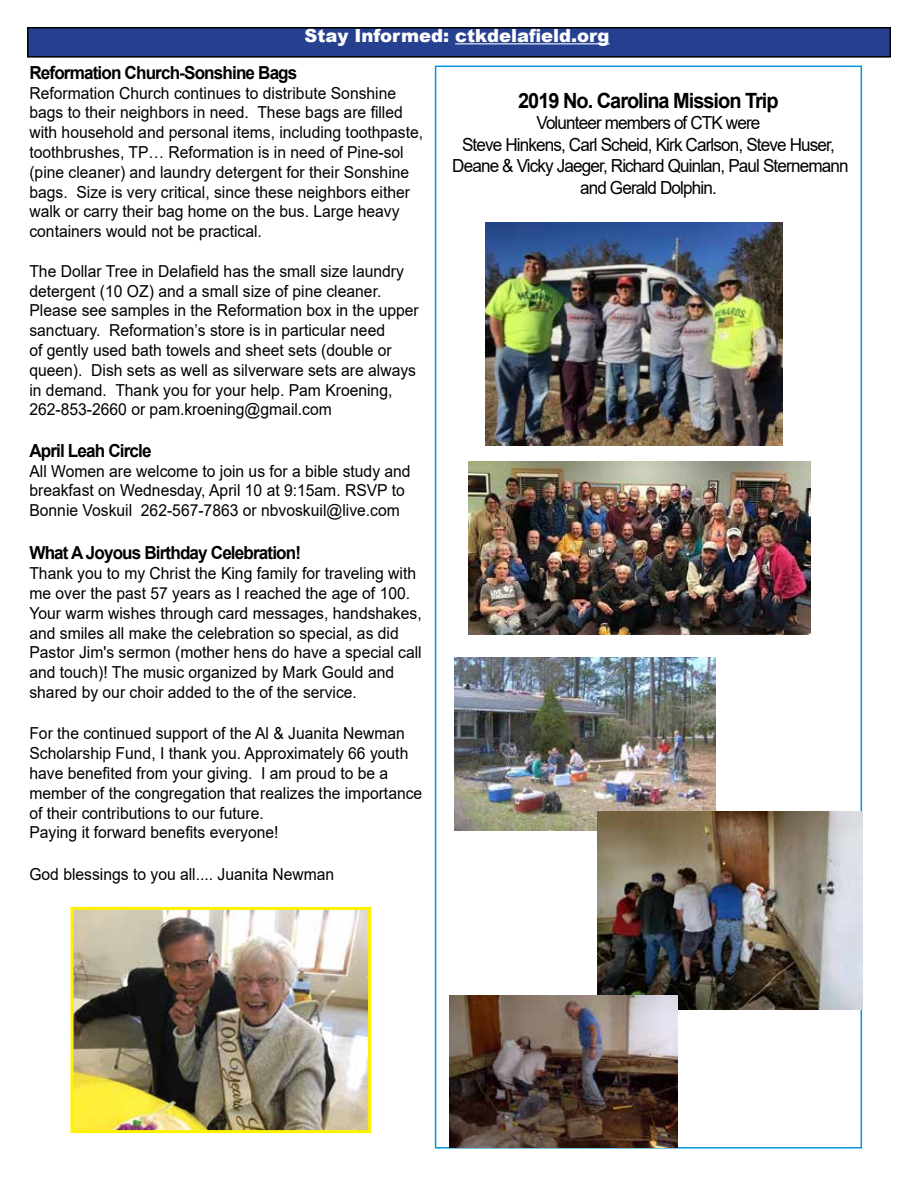
<style>
.page{position:relative;width:918px;height:1188px;background:#fff}
.page>*{position:absolute;margin:0;border:0;box-sizing:border-box;transform-origin:0 0}
.t1{font:700 21px "Arial";letter-spacing:-.05em;color:#000;scale:.95 1}
.t2{font:18px/21.6px "Arial";letter-spacing:-.05em;color:#000;text-align:center;scale:.95 1}
.t3{font:700 18px "Arial";letter-spacing:-.05em;color:#000;scale:.95 1}
.t4{font:900 18px "Arial";color:#fff}
.t5{font:16.5px/19.8px "Arial";color:#000;scale:.95 1}
</style>
<div class="page">
<div style="left:28px;top:28px;width:862px;height:29px;background:#25408f"></div>
<hr style="left:455px;top:43px;width:155px;height:1px;background:#fff">
<div style="left:27px;top:27px;width:864px;height:31px;border:2px solid #000"></div>
<img style="left:485px;top:222px;width:298px;height:224px">
<img style="left:468px;top:462px;width:343px;height:173px">
<img style="left:454px;top:657px;width:261px;height:173px">
<img style="left:598px;top:812px;width:264px;height:198px">
<img style="left:449px;top:995px;width:229px;height:152px">
<img style="left:74px;top:911px;width:293px;height:218px">
<div style="left:70px;top:907px;width:301px;height:226px;border:3px solid #fff200"></div>
<p class="t4" style="left:304px;top:22px;width:307px">Stay Informed: ctkdelafield.org</p>
<p class="t3" style="left:29px;top:60px;width:284px">Reformation Church-Sonshine Bags</p>
<p class="t5" style="left:29px;top:83px;width:416px">Reformation Church continues to distribute Sonshine bags to their neighbors in need. These bags are filled with household and personal items, including toothpaste, toothbrushes, TP… Reformation is in need of Pine-sol (pine cleaner) and laundry detergent for their Sonshine bags. Size is very critical, since these neighbors either walk or carry their bag home on the bus. Large heavy containers would not be practical.</p>
<p class="t5" style="left:29px;top:261px;width:411px">The Dollar Tree in Delafield has the small size laundry detergent (10 OZ) and a small size of pine cleaner.<br>Please see samples in the Reformation box in the upper sanctuary. Reformation’s store is in particular need<br>of gently used bath towels and sheet sets (double or queen). Dish sets as well as silverware sets are always in demand. Thank you for your help. Pam Kroening, 262-853-2660 or pam.kroening@gmail.com</p>
<p class="t3" style="left:29px;top:438px;width:130px">April Leah Circle</p>
<p class="t5" style="left:29px;top:461px;width:403px">All Women are welcome to join us for a bible study and breakfast on Wednesday, April 10 at 9:15am. RSVP to<br>Bonnie Voskuil 262-567-7863 or nbvoskuil@live.com</p>
<p class="t3" style="left:29px;top:540px;width:288px">What A Joyous Birthday Celebration!</p>
<p class="t5" style="left:29px;top:563px;width:415px">Thank you to my Christ the King family for traveling with me over the past 57 years as I reached the age of 100.<br>Your warm wishes through card messages, handshakes, and smiles all make the celebration so special, as did Pastor Jim's sermon (mother hens do have a special call and touch)! The music organized by Mark Gould and shared by our choir added to the of the service.</p>
<p class="t5" style="left:29px;top:724px;width:415px">For the continued support of the Al &amp; Juanita Newman Scholarship Fund, I thank you. Approximately 66 youth have benefited from your giving. I am proud to be a member of the congregation that realizes the importance of their contributions to our future.<br>Paying it forward benefits everyone!</p>
<p class="t5" style="left:29px;top:864px;width:322px">God blessings to you all.... Juanita Newman</p>
<p class="t1" style="left:518px;top:85px;width:276px">2019 No. Carolina Mission Trip</p>
<p class="t2" style="left:452px;top:112px;width:419px">Volunteer members of CTK were<br>Steve Hinkens, Carl Scheid, Kirk Carlson, Steve Huser, Deane &amp; Vicky Jaeger, Richard Quinlan, Paul Sternemann and Gerald Dolphin.</p>
</div>
